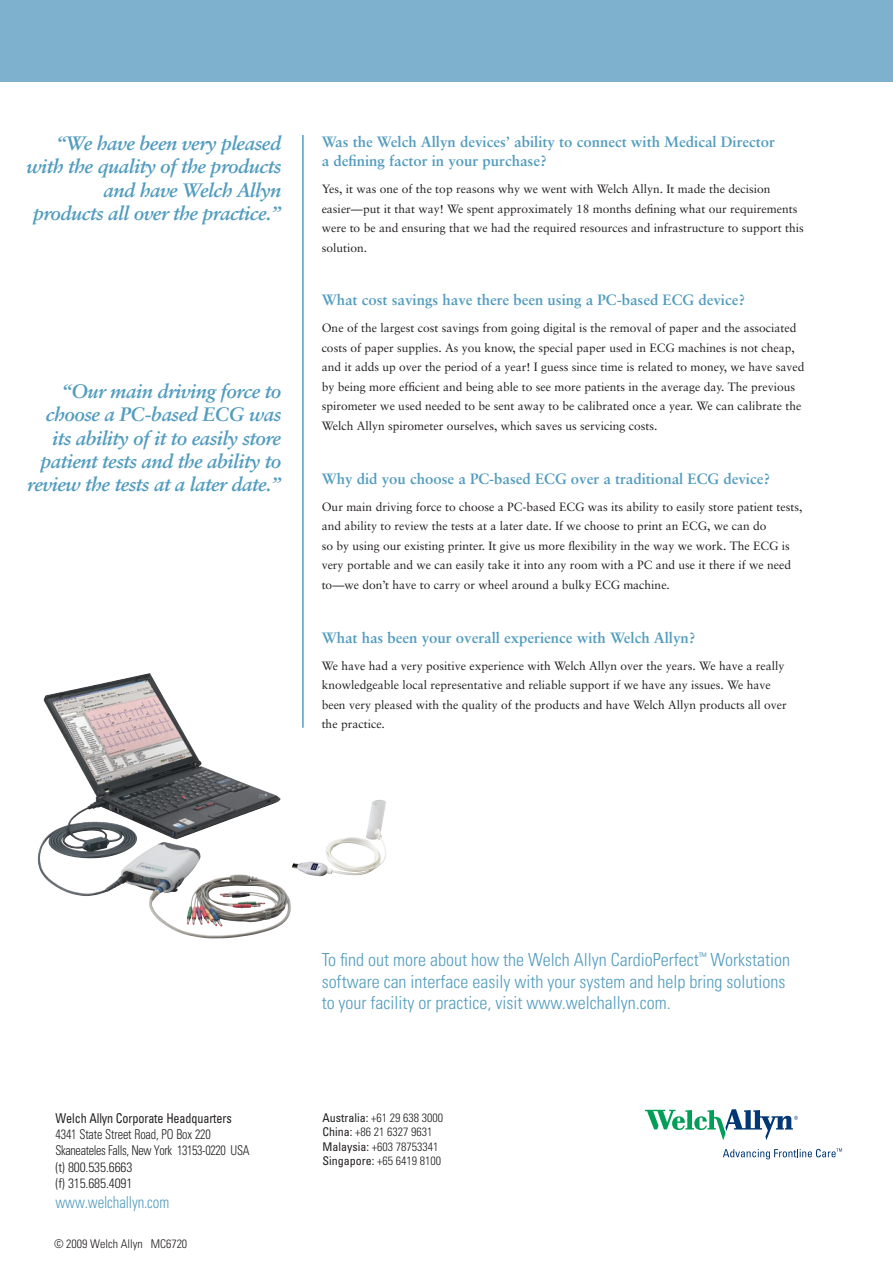
<style>
.page{position:relative;width:893px;height:1263px;background:#fff}
.page>*{position:absolute;margin:0;border:0;box-sizing:border-box;transform-origin:0 0}
.t1{font:italic 700 19.5px/23.4px "Sabon";letter-spacing:-.025em;color:#529cbe;text-align:right}
.t2{font:300 condensed 18px/21.6px "Univers";color:#529cbe}
.t3{font:300 condensed 16.5px "Univers";letter-spacing:-.01em;color:#529cbe;scale:.9 1}
.t4{font:700 15px/19.5px "Sabon";color:#529cbe}
.t5{font:300 condensed 13.5px "Univers";letter-spacing:-.03em;color:#231f20;scale:.9 1}
.t6{font:condensed 13.5px "Univers";letter-spacing:-.01em;color:#231f20;scale:.9 1}
.t7{font:300 condensed 13.5px "Univers";letter-spacing:-.01em;color:#231f20}
.t8{font:300 condensed 13.5px "Univers";letter-spacing:-.01em;color:#231f20;scale:.9 1}
.t9{font:12px/19.5px "Sabon";color:#231f20}
.t10{font:300 condensed 12px "Univers";color:#231f20}
.s1{font-weight:400}
</style>
<div class="page">
<hr style="left:302px;top:135px;width:2px;height:593px;background:#529cbe">
<div style="left:0;top:0;width:893px;height:81px;background:#7db1cd"></div>
<svg style="left:645px;top:1109px;width:153px;height:31px"></svg>
<svg style="left:723px;top:1148px;width:119px;height:11px"></svg>
<img style="left:37px;top:673px;width:254px;height:266px">
<img style="left:292px;top:799px;width:94px;height:77px">
<p class="t1" style="left:27px;top:131px;width:256px">“We have been very pleased with the quality of the products and have Welch Allyn<br>products all over the practice.”</p>
<p class="t1" style="left:27px;top:379px;width:255px">“Our main driving force to choose a PC-based ECG was its ability of it to easily store patient tests and the ability to review the tests at a later date.”</p>
<p class="t4" style="left:322px;top:131px;width:455px">Was the Welch Allyn devices’ ability to connect with Medical Director a defining factor in your purchase?</p>
<p class="t9" style="left:322px;top:179px;width:484px">Yes, it was one of the top reasons why we went with Welch Allyn. It made the decision easier—put it that way! We spent approximately 18 months defining what our requirements were to be and ensuring that we had the required resources and infrastructure to support this solution.</p>
<p class="t4" style="left:322px;top:290px;width:425px">What cost savings have there been using a PC-based ECG device?</p>
<p class="t9" style="left:322px;top:318px;width:484px">One of the largest cost savings from going digital is the removal of paper and the associated costs of paper supplies. As you know, the special paper used in ECG machines is not cheap, and it adds up over the period of a year! I guess since time is related to money, we have saved by being more efficient and being able to see more patients in the average day. The previous spirometer we used needed to be sent away to be calibrated once a year. We can calibrate the Welch Allyn spirometer ourselves, which saves us servicing costs.</p>
<p class="t4" style="left:322px;top:468px;width:450px">Why did you choose a PC-based ECG over a traditional ECG device?</p>
<p class="t9" style="left:322px;top:497px;width:482px">Our main driving force to choose a PC-based ECG was its ability to easily store patient tests, and ability to review the tests at a later date. If we choose to print an ECG, we can do<br>so by using our existing printer. It give us more flexibility in the way we work. The ECG is very portable and we can easily take it into any room with a PC and use it there if we need to—we don’t have to carry or wheel around a bulky ECG machine.</p>
<p class="t4" style="left:322px;top:627px;width:375px">What has been your overall experience with Welch Allyn?</p>
<p class="t9" style="left:322px;top:656px;width:467px">We have had a very positive experience with Welch Allyn over the years. We have a really knowledgeable local representative and reliable support if we have any issues. We have been very pleased with the quality of the products and have Welch Allyn products all over the practice.</p>
<p class="t6" style="left:56px;top:1110px;width:197px">Welch Allyn Corporate Headquarters</p>
<p class="t8" style="left:56px;top:1126px;width:174px">4341 State Street Road, PO Box 220</p>
<p class="t5" style="left:56px;top:1142px;width:217px">Skaneateles Falls, New York 13153-0220 USA</p>
<p class="t7" style="left:56px;top:1159px;width:78px">(t) 800.535.6663</p>
<p class="t7" style="left:56px;top:1175px;width:78px">(f) 315.685.4091</p>
<p class="t3" style="left:56px;top:1192px;width:128px">www.welchallyn.com</p>
<p class="t10" style="left:54px;top:1236px;width:135px">© 2009 Welch Allyn MC6720</p>
<p class="t2" style="left:322px;top:949px;width:470px">To find out more about how the Welch Allyn CardioPerfect<sup>™</sup> Workstation software can interface easily with your system and help bring solutions to your facility or practice, visit www.welchallyn.com.</p>
<p class="t10" style="left:322px;top:1110px;width:122px"><span class="s1">Australia:</span> +61 29 638 3000</p>
<p class="t10" style="left:322px;top:1125px;width:111px"><span class="s1">China:</span> +86 21 6327 9631</p>
<p class="t10" style="left:322px;top:1139px;width:117px"><span class="s1">Malaysia:</span> +603 78753341</p>
<p class="t10" style="left:322px;top:1153px;width:120px"><span class="s1">Singapore:</span> +65 6419 8100</p>
</div>
